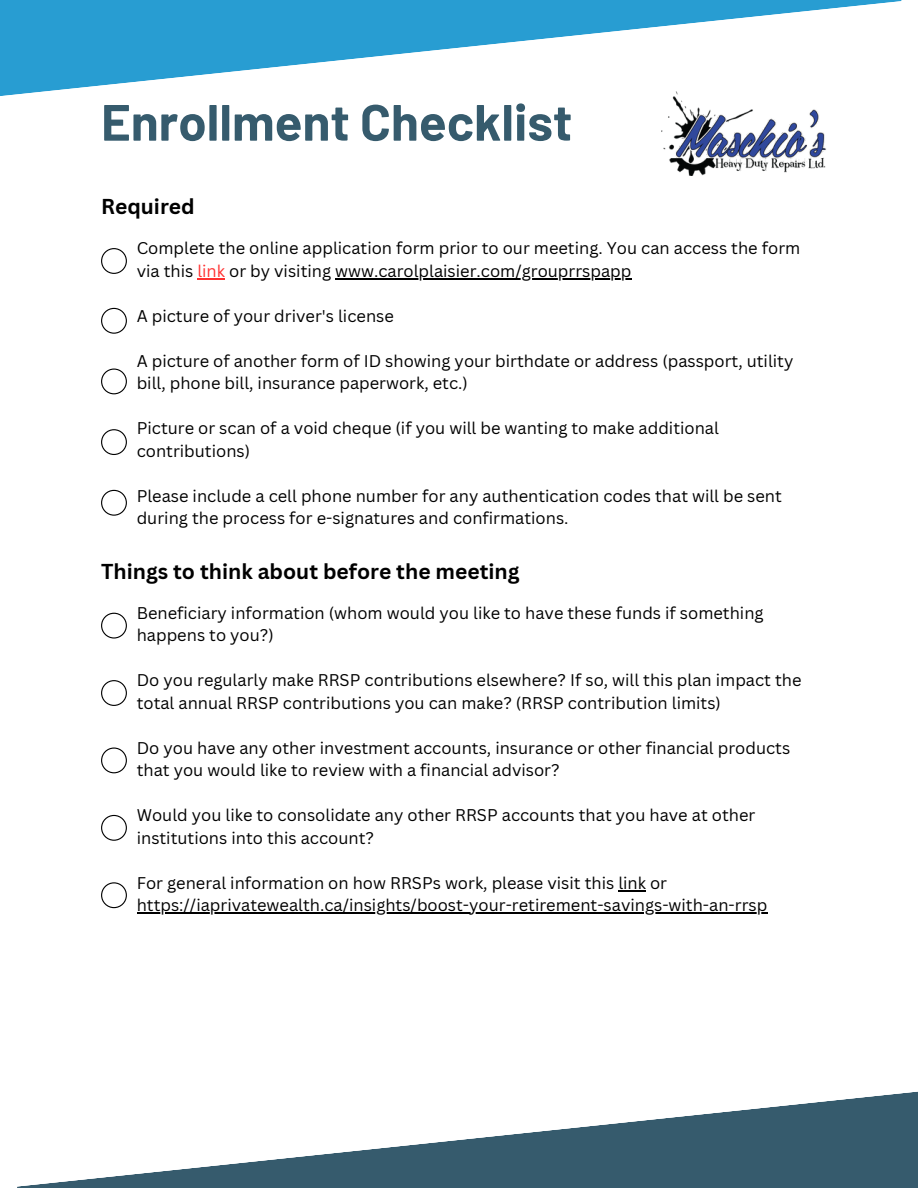
<style>
.page{position:relative;width:918px;height:1188px;background:#fff}
.page>*{position:absolute;margin:0;border:0;box-sizing:border-box;transform-origin:0 0}
.t1{font:700 51px "Barlow";color:#365b6d}
.t2{font:700 21px "Canva Sans";color:#000}
.t3{font:16.5px/22.5px "Canva Sans";color:#000}
.s1{color:#ff3131}
</style>
<div class="page">
<svg style="left:17px;top:1091px;width:901px;height:97px;fill:#365b6d"></svg>
<svg style="left:0;top:0;width:902px;height:96px;fill:#289dd2"></svg>
<svg style="left:101px;top:248px;width:26px;height:26px"></svg>
<svg style="left:197px;top:278px;width:28px;height:1px"></svg>
<hr style="left:335px;top:278px;width:296px;height:1px;background:#000">
<svg style="left:101px;top:308px;width:26px;height:26px"></svg>
<svg style="left:101px;top:369px;width:26px;height:25px"></svg>
<svg style="left:101px;top:429px;width:26px;height:26px"></svg>
<svg style="left:618px;top:890px;width:28px;height:1px"></svg>
<hr style="left:137px;top:913px;width:630px;height:1px;background:#000">
<svg style="left:101px;top:613px;width:26px;height:26px"></svg>
<svg style="left:101px;top:680px;width:26px;height:26px"></svg>
<svg style="left:101px;top:747px;width:26px;height:26px"></svg>
<svg style="left:101px;top:815px;width:26px;height:26px"></svg>
<svg style="left:101px;top:882px;width:26px;height:26px"></svg>
<svg style="left:101px;top:490px;width:26px;height:26px"></svg>
<img style="left:662px;top:92px;width:164px;height:83px">
<p class="t1" style="left:101px;top:90px;width:473px">Enrollment Checklist</p>
<p class="t2" style="left:101px;top:191px;width:95px">Required</p>
<p class="t3" style="left:137px;top:237px;width:665px">Complete the online application form prior to our meeting. You can access the form via this <span class="s1">link</span> or by visiting www.carolplaisier.com/grouprrspapp</p>
<p class="t3" style="left:137px;top:304px;width:259px">A picture of your driver's license</p>
<p class="t3" style="left:137px;top:349px;width:658px">A picture of another form of ID showing your birthdate or address (passport, utility bill, phone bill, insurance paperwork, etc.)</p>
<p class="t3" style="left:137px;top:417px;width:584px">Picture or scan of a void cheque (if you will be wanting to make additional contributions)</p>
<p class="t3" style="left:137px;top:484px;width:647px">Please include a cell phone number for any authentication codes that will be sent during the process for e-signatures and confirmations.</p>
<p class="t2" style="left:101px;top:556px;width:420px">Things to think about before the meeting</p>
<p class="t3" style="left:137px;top:601px;width:628px">Beneficiary information (whom would you like to have these funds if something happens to you?)</p>
<p class="t3" style="left:137px;top:669px;width:666px">Do you regularly make RRSP contributions elsewhere? If so, will this plan impact the total annual RRSP contributions you can make? (RRSP contribution limits)</p>
<p class="t3" style="left:137px;top:736px;width:655px">Do you have any other investment accounts, insurance or other financial products that you would like to review with a financial advisor?</p>
<p class="t3" style="left:137px;top:804px;width:620px">Would you like to consolidate any other RRSP accounts that you have at other institutions into this account?</p>
<p class="t3" style="left:137px;top:871px;width:632px">For general information on how RRSPs work, please visit this link or https://iaprivatewealth.ca/insights/boost-your-retirement-savings-with-an-rrsp</p>
</div>
